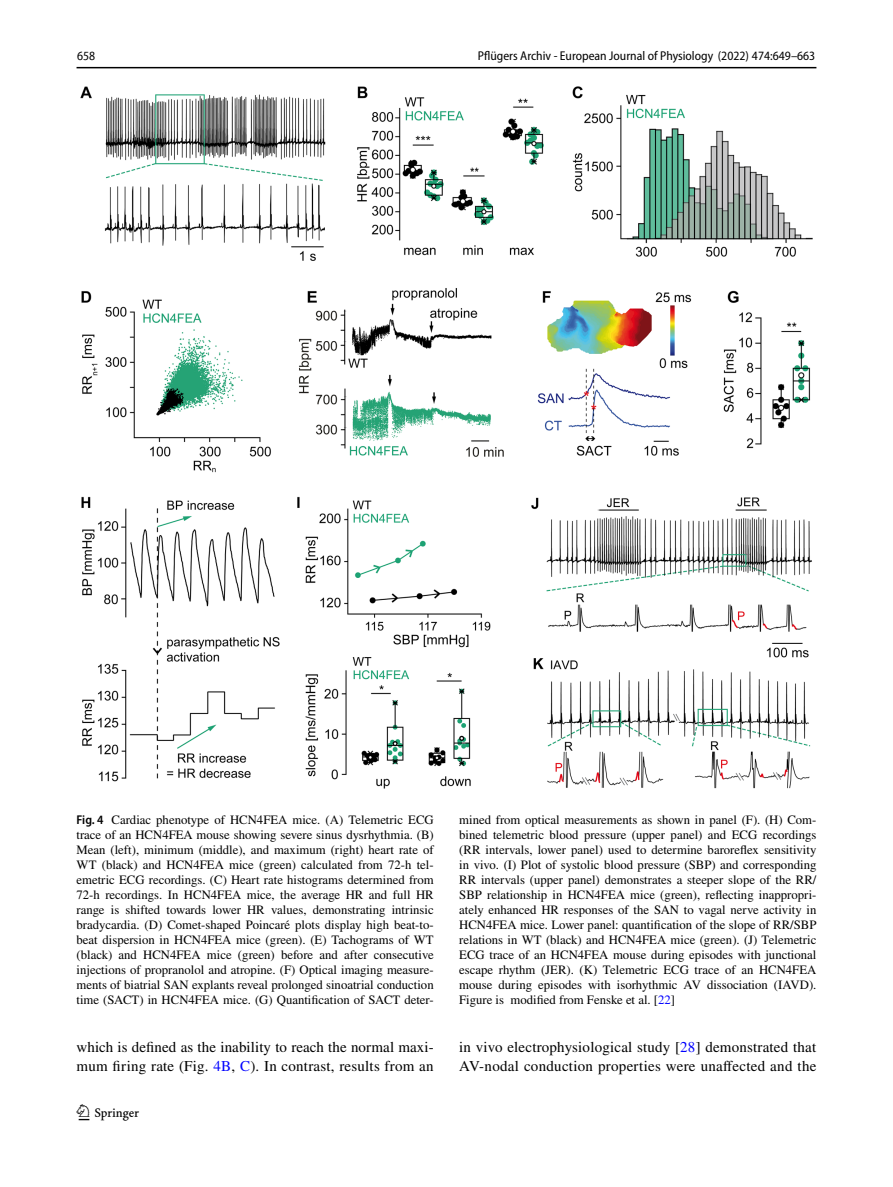
<style>
.page{position:relative;width:893px;height:1187px;background:#fff}
.page>*{position:absolute;margin:0;border:0;box-sizing:border-box;transform-origin:0 0}
.t1{font:22.5px "Springnew Regular 2";color:#000}
.t2{font:15px/18.8px "STIX";letter-spacing:.015em;color:#000}
.t3{font:12.75px/15px "STIX";color:#000;text-align:justify}
.t4{font:12.75px "Myriad Pro Semi Cn 2";color:#000}
.t5{font:semi-condensed 12.75px "Myriad Pro Unic";color:#000}
.s1{font-family:"Myriad Pro";font-weight:600;font-stretch:semi-condensed}
.s2{color:#00f}
</style>
<div class="page">
<hr style="left:77px;top:67px;width:739px;height:1px;background:#000">
<img style="left:81px;top:87px;width:731px;height:701px">
<p class="t5" style="left:77px;top:51px;width:20px">658</p>
<p class="t4" style="left:478px;top:49px;width:339px">Pflügers Archiv - European Journal of Physiology (2022) 474:649–663</p>
<p class="t3" style="left:77px;top:812px;width:359px"><span class="s1">Fig. 4</span> Cardiac phenotype of HCN4FEA mice. (A) Telemetric ECG trace of an HCN4FEA mouse showing severe sinus dysrhythmia. (B)<br>Mean (left), minimum (middle), and maximum (right) heart rate of WT (black) and HCN4FEA mice (green) calculated from 72-h tel&shy;emetric ECG recordings. (C) Heart rate histograms determined from 72-h recordings. In HCN4FEA mice, the average HR and full HR range is shifted towards lower HR values, demonstrating intrinsic bradycardia. (D) Comet-shaped Poincaré plots display high beat-to&shy;beat dispersion in HCN4FEA mice (green). (E) Tachograms of WT (black) and HCN4FEA mice (green) before and after consecutive injections of propranolol and atropine. (F) Optical imaging measure&shy;ments of biatrial SAN explants reveal prolonged sinoatrial conduction time (SACT) in HCN4FEA mice. (G) Quantification of SACT deter-</p>
<p class="t3" style="left:459px;top:812px;width:359px">mined from optical measurements as shown in panel (F). (H) Com&shy;bined telemetric blood pressure (upper panel) and ECG recordings (RR intervals, lower panel) used to determine baroreflex sensitivity in vivo. (I) Plot of systolic blood pressure (SBP) and corresponding RR intervals (upper panel) demonstrates a steeper slope of the RR/ SBP relationship in HCN4FEA mice (green), reflecting inappropri&shy;ately enhanced HR responses of the SAN to vagal nerve activity in HCN4FEA mice. Lower panel: quantification of the slope of RR/SBP relations in WT (black) and HCN4FEA mice (green). (J) Telemetric ECG trace of an HCN4FEA mouse during episodes with junctional escape rhythm (JER). (K) Telemetric ECG trace of an HCN4FEA mouse during episodes with isorhythmic AV dissociation (IAVD).<br>Figure is modified from Fenske et al. [<span class="s2">22</span>]</p>
<p class="t2" style="left:77px;top:1038px;width:359px">which is defined as the inability to reach the normal maxi&shy;mum firing rate (Fig. <span class="s2">4B</span>, <span class="s2">C</span>). In contrast, results from an</p>
<p class="t2" style="left:459px;top:1038px;width:359px">in vivo electrophysiological study [<span class="s2">28</span>] demonstrated that<br>AV-nodal conduction properties were unaffected and the</p>
<h1 class="t1" style="left:79px;top:1104px;width:62px">1 3</h1>
</div>
